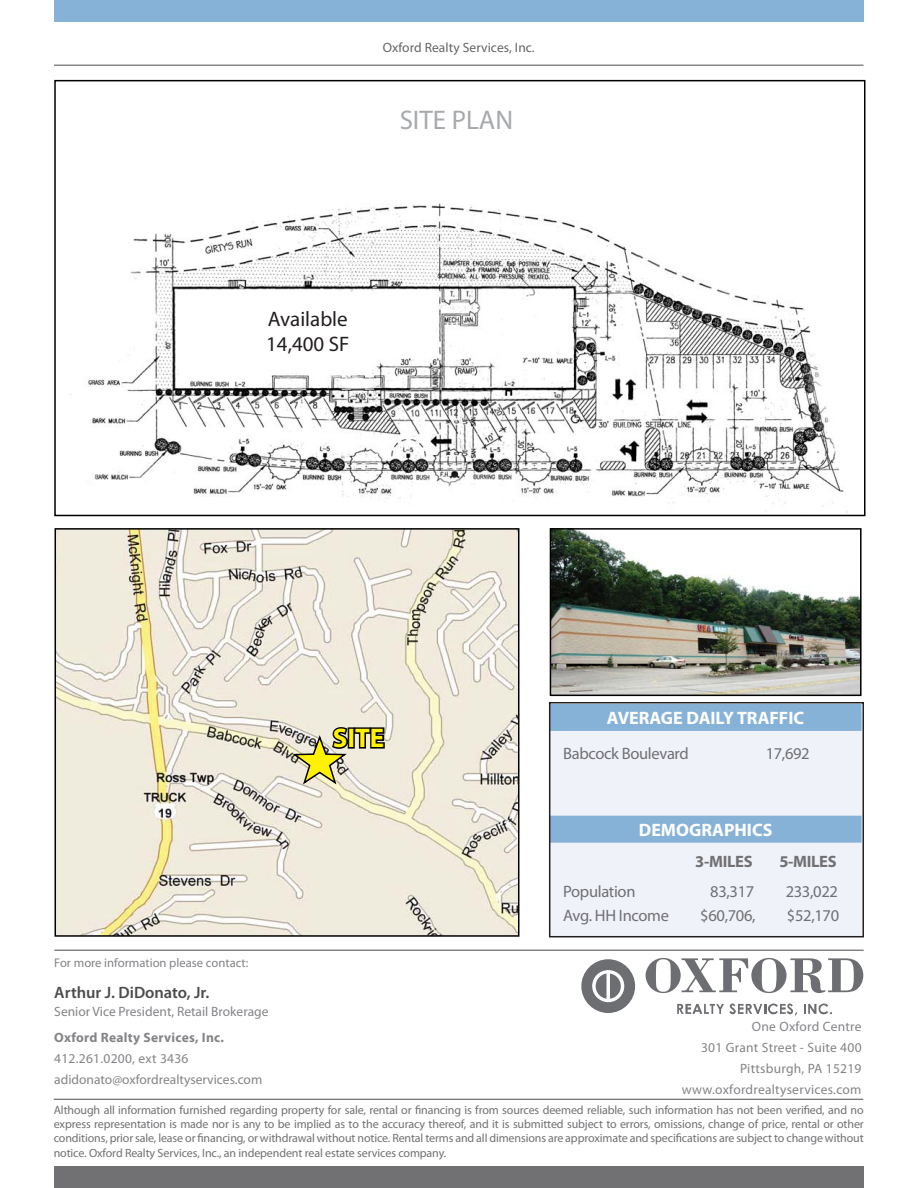
<style>
.page{position:relative;width:918px;height:1188px;background:#fff}
.page>*{position:absolute;margin:0;border:0;box-sizing:border-box;transform-origin:0 0}
.t1{font:27px "Myriad Pro";color:#a7a9ac}
.t2{font:700 27px "Myriad Pro";color:#fff200}
.t3{font:21px/25.2px "Myriad Pro";color:#231f20}
.t4{font:700 18px "Myriad Pro";color:#fff}
.t5{font:16.5px "Myriad Pro";letter-spacing:-.02em;color:#717073}
.t6{font:600 16.5px "Myriad Pro";color:#4c4c4e}
.t7{font:700 16.5px "Myriad Pro";letter-spacing:-.02em;color:#717073}
.t8{font:13.5px/21px "Myriad Pro";letter-spacing:.01em;color:#848387}
.t9{font:13.5px "Myriad Pro";letter-spacing:.005em;color:#636466}
.t10{font:700 13.5px "Myriad Pro";letter-spacing:.02em;color:#848387}
.t11{font:12.6px "Myriad Pro";color:#848387}
.t12{font:12px/14.4px "Myriad Pro";letter-spacing:-.01em;color:#717073;text-align:justify}
</style>
<div class="page">
<div style="left:54px;top:1166px;width:810px;height:22px;background:#717073"></div>
<div style="left:54px;top:0;width:810px;height:22px;background:#87b2d8"></div>
<hr style="left:54px;top:950px;width:810px;height:1px;background:#4c4c4e">
<hr style="left:54px;top:65px;width:809px;height:1px;background:#4c4c4e">
<hr style="left:54px;top:1099px;width:809px;height:1px;background:#4c4c4e">
<svg style="left:581px;top:959px;width:54px;height:54px"></svg>
<svg style="left:646px;top:958px;width:217px;height:35px"></svg>
<svg style="left:677px;top:1004px;width:120px;height:12px"></svg>
<svg style="left:804px;top:1004px;width:28px;height:10px"></svg>
<img style="left:70px;top:203px;width:778px;height:310px">
<div style="left:54px;top:80px;width:812px;height:436px;border:2px solid #000"></div>
<img style="left:58px;top:531px;width:458px;height:403px">
<div style="left:55px;top:528px;width:464px;height:409px;border:2px solid #000"></div>
<svg style="left:290px;top:726px;width:96px;height:60px;background:#bab691"></svg>
<div style="left:550px;top:711px;width:312px;height:226px;background:#eff2f9"></div>
<div style="left:550px;top:704px;width:312px;height:27px;background:#87b2d8"></div>
<div style="left:550px;top:816px;width:312px;height:27px;background:#87b2d8"></div>
<img style="left:553px;top:531px;width:306px;height:162px">
<div style="left:550px;top:528px;width:312px;height:168px;border:2px solid #000"></div>
<div style="left:549px;top:702px;width:315px;height:235px;border:2px solid #231f20"></div>
<p class="t9" style="left:383px;top:42px;width:153px">Oxford Realty Services, Inc.</p>
<h1 class="t1" style="left:400px;top:110px;width:115px">SITE PLAN</h1>
<h2 class="t3" style="left:266px;top:308px;width:85px">Available<br>14,400 SF</h2>
<h1 class="t2" style="left:333px;top:728px;width:53px">SITE</h1>
<h3 class="t4" style="left:607px;top:711px;width:199px">AVERAGE DAILY TRAFFIC</h3>
<h3 class="t5" style="left:563px;top:747px;width:127px">Babcock Boulevard</h3>
<h3 class="t5" style="left:766px;top:747px;width:46px">17,692</h3>
<h3 class="t4" style="left:639px;top:823px;width:135px">DEMOGRAPHICS</h3>
<h3 class="t7" style="left:695px;top:855px;width:59px">3-MILES</h3>
<h3 class="t7" style="left:779px;top:855px;width:59px">5-MILES</h3>
<h3 class="t5" style="left:563px;top:886px;width:74px">Population</h3>
<h3 class="t5" style="left:710px;top:886px;width:46px">83,317</h3>
<h3 class="t5" style="left:786px;top:886px;width:54px">233,022</h3>
<h3 class="t5" style="left:563px;top:910px;width:107px">Avg. HH Income</h3>
<h3 class="t5" style="left:700px;top:910px;width:57px">$60,706,</h3>
<h3 class="t5" style="left:787px;top:910px;width:54px">$52,170</h3>
<p class="t11" style="left:54px;top:958px;width:196px">For more information please contact:</p>
<h3 class="t6" style="left:54px;top:983px;width:157px">Arthur J. DiDonato, Jr.</h3>
<p class="t8" style="left:54px;top:1002px;width:216px">Senior Vice President, Retail Brokerage</p>
<p class="t10" style="left:54px;top:1033px;width:171px">Oxford Realty Services, Inc.</p>
<p class="t8" style="left:54px;top:1049px;width:210px">412.261.0200, ext 3436 adidonato@oxfordrealtyservices.com</p>
<p class="t8" style="left:682px;top:1017px;width:181px;text-align:right">One Oxford Centre<br>301 Grant Street - Suite 400<br>Pittsburgh, PA 15219 www.oxfordrealtyservices.com</p>
<p class="t12" style="left:54px;top:1103px;width:812px">Although all information furnished regarding property for sale, rental or financing is from sources deemed reliable, such information has not been verified, and no express representation is made nor is any to be implied as to the accuracy thereof, and it is submitted subject to errors, omissions, change of price, rental or other conditions, prior sale, lease or financing, or withdrawal without notice. Rental terms and all dimensions are approximate and specifications are subject to change without notice. Oxford Realty Services, Inc., an independent real estate services company.</p>
</div>
